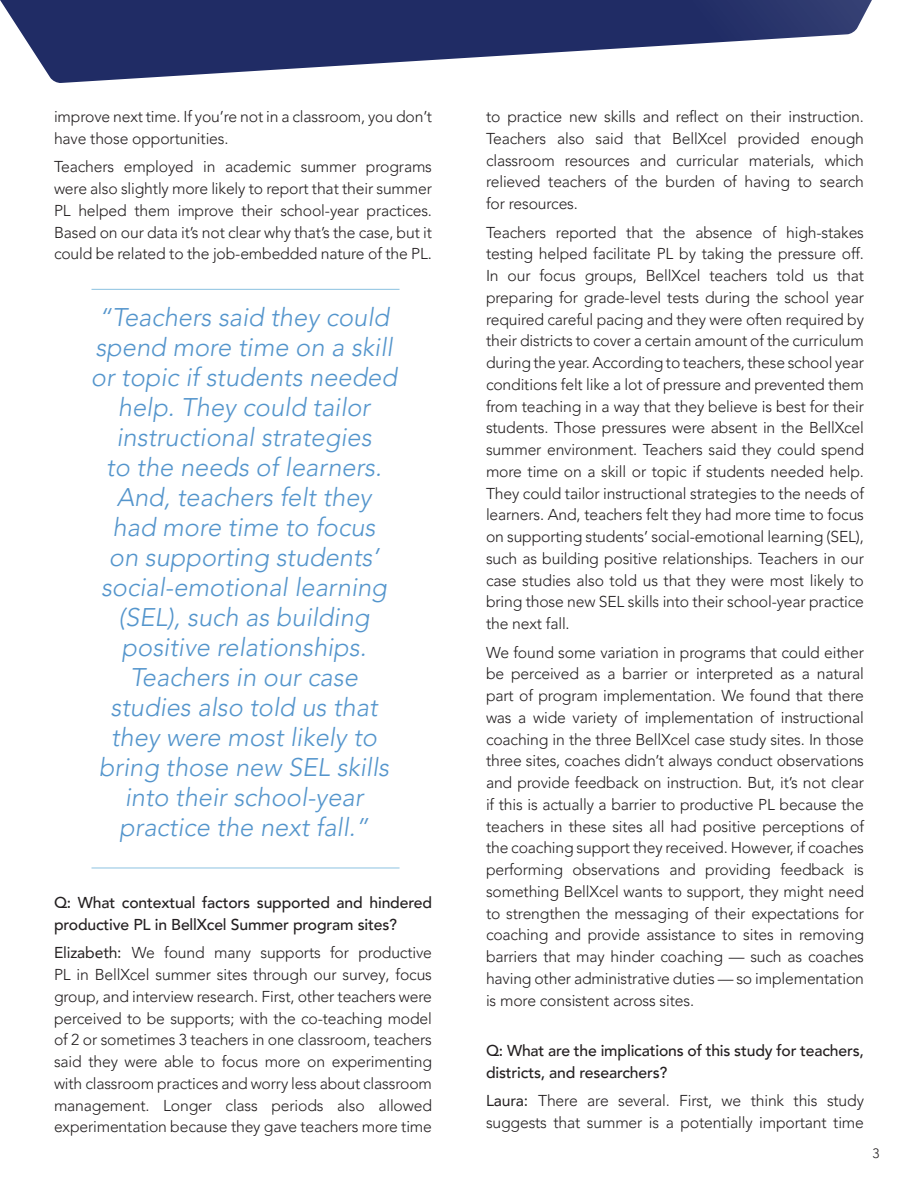
<style>
.page{position:relative;width:918px;height:1188px;background:#fff}
.page>*{position:absolute;margin:0;border:0;box-sizing:border-box;transform-origin:0 0}
.t1{font:italic 300 25.5px/30px "Avenir LT Pro";color:#5495cc;text-align:center}
.t2{font:300 15.75px/21.8px "Avenir LT Pro";letter-spacing:-.01em;color:#231f20;text-align:justify}
.t3{font:500 15.75px/21.8px "Avenir LT Pro";letter-spacing:-.01em;color:#231f20}
.t4{font:300 13.5px "Avenir LT Pro";color:#231f20}
.s1{font-weight:400}
</style>
<div class="page">
<svg style="left:0;top:0;width:872px;height:83px;fill:#202c65"></svg>
<hr style="left:92px;top:289px;width:308px;height:1px;background:#1583c2">
<hr style="left:92px;top:868px;width:308px;height:1px;background:#1583c2">
<p class="t2" style="left:54px;top:106px;width:380px">improve next time. If you’re not in a classroom, you don’t have those opportunities.</p>
<p class="t2" style="left:54px;top:156px;width:380px">Teachers employed in academic summer programs were also slightly more likely to report that their summer PL helped them improve their school-year practices.<br>Based on our data it’s not clear why that’s the case, but it could be related to the job-embedded nature of the PL.</p>
<p class="t1" style="left:91px;top:303px;width:308px">“Teachers said they could spend more time on a skill or topic if students needed help. They could tailor instructional strategies<br>to the needs of learners.<br>And, teachers felt they<br>had more time to focus<br>on supporting students’ social-emotional learning (SEL), such as building positive relationships.<br>Teachers in our case studies also told us that they were most likely to bring those new SEL skills into their school-year practice the next fall.”</p>
<p class="t3" style="left:54px;top:892px;width:379px">Q: What contextual factors supported and hindered productive PL in BellXcel Summer program sites?</p>
<p class="t2" style="left:54px;top:942px;width:380px"><span class="s1">Elizabeth:</span> We found many supports for productive PL in BellXcel summer sites through our survey, focus group, and interview research. First, other teachers were perceived to be supports; with the co-teaching model of 2 or sometimes 3 teachers in one classroom, teachers said they were able to focus more on experimenting with classroom practices and worry less about classroom management. Longer class periods also allowed experimentation because they gave teachers more time</p>
<p class="t2" style="left:486px;top:106px;width:380px">to practice new skills and reflect on their instruction.<br>Teachers also said that BellXcel provided enough classroom resources and curricular materials, which relieved teachers of the burden of having to search for resources.</p>
<p class="t2" style="left:486px;top:221px;width:380px">Teachers reported that the absence of high-stakes testing helped facilitate PL by taking the pressure off.<br>In our focus groups, BellXcel teachers told us that preparing for grade-level tests during the school year required careful pacing and they were often required by their districts to cover a certain amount of the curriculum during the year. According to teachers, these school year conditions felt like a lot of pressure and prevented them from teaching in a way that they believe is best for their students. Those pressures were absent in the BellXcel summer environment. Teachers said they could spend more time on a skill or topic if students needed help.<br>They could tailor instructional strategies to the needs of learners. And, teachers felt they had more time to focus on supporting students’ social-emotional learning (SEL), such as building positive relationships. Teachers in our case studies also told us that they were most likely to bring those new SEL skills into their school-year practice the next fall.</p>
<p class="t2" style="left:486px;top:641px;width:380px">We found some variation in programs that could either be perceived as a barrier or interpreted as a natural part of program implementation. We found that there was a wide variety of implementation of instructional coaching in the three BellXcel case study sites. In those three sites, coaches didn’t always conduct observations and provide feedback on instruction. But, it’s not clear if this is actually a barrier to productive PL because the teachers in these sites all had positive perceptions of the coaching support they received. However, if coaches performing observations and providing feedback is something BellXcel wants to support, they might need to strengthen the messaging of their expectations for coaching and provide assistance to sites in removing barriers that may hinder coaching — such as coaches having other administrative duties — so implementation is more consistent across sites.</p>
<p class="t3" style="left:486px;top:1040px;width:379px">Q: What are the implications of this study for teachers, districts, and researchers?</p>
<p class="t2" style="left:486px;top:1090px;width:380px"><span class="s1">Laura:</span> There are several. First, we think this study suggests that summer is a potentially important time</p>
<p class="t4" style="left:873px;top:1145px;width:9px">3</p>
</div>
